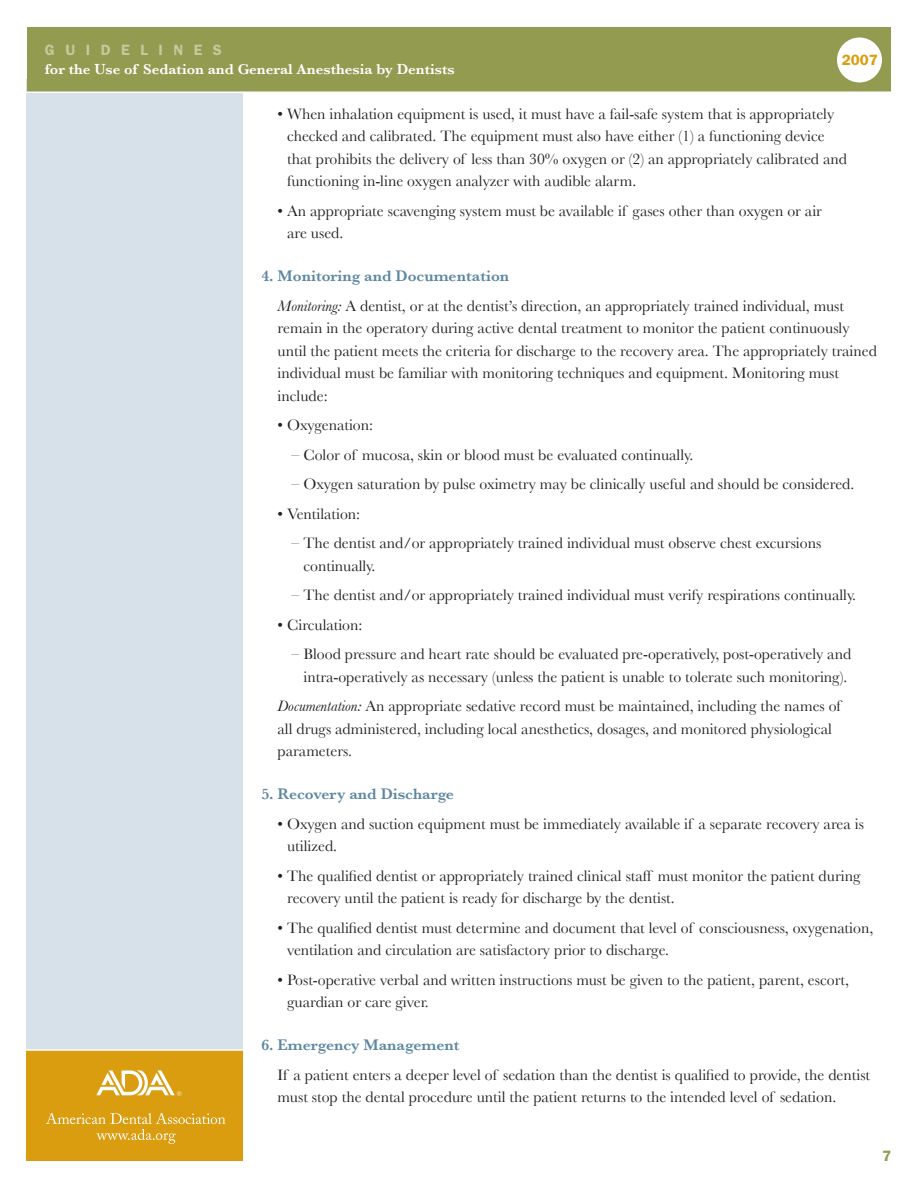
<style>
.page{position:relative;width:918px;height:1188px;background:#fff}
.page>*{position:absolute;margin:0;border:0;box-sizing:border-box;transform-origin:0 0}
.t1{font:15.75px/22.5px "Baskerville";color:#231f20}
.t2{font:600 15.75px "Baskerville";color:#5c87a1}
.t3{font:600 15px "Baskerville";color:#fff}
.t4{font:600 15px "Franklin Gothic";letter-spacing:.7em;color:#c5c99c}
.t5{font:600 15px "Franklin Gothic";color:#da9d0f}
.s1{font-weight:600;color:#5c87a1}
.s2{font-style:italic}
</style>
<div class="page">
<div style="left:27px;top:80px;width:216px;height:971px;background:#d6e1ea"></div>
<div style="left:27px;top:27px;width:864px;height:64px;background:#939b50"></div>
<div style="left:27px;top:1050px;width:216px;height:111px;background:#da9d0f"></div>
<svg style="left:46px;top:1113px;width:179px;height:31px"></svg>
<svg style="left:96px;top:1070px;width:86px;height:26px"></svg>
<hr style="left:18px;top:1049px;width:313px;height:2px;background:#fff">
<hr style="left:18px;top:92px;width:885px;height:1px;background:#fff">
<div style="left:837px;top:38px;width:45px;height:44px;background:#fff;border-radius:50%"></div>
<p class="t4" style="left:45px;top:41px;width:178px">GUIDELINES</p>
<p class="t3" style="left:45px;top:61px;width:411px">for the Use of Sedation and General Anesthesia by Dentists</p>
<p class="t5" style="left:842px;top:51px;width:37px">2007</p>
<p class="t1" style="left:287px;top:102px;width:561px;text-indent:-10px">• When inhalation equipment is used, it must have a fail-safe system that is appropriately checked and calibrated. The equipment must also have either (1) a functioning device that prohibits the delivery of less than 30% oxygen or (2) an appropriately calibrated and functioning in-line oxygen analyzer with audible alarm.</p>
<p class="t1" style="left:287px;top:199px;width:536px;text-indent:-10px">• An appropriate scavenging system must be available if gases other than oxygen or air are used.</p>
<p class="t1" style="left:278px;top:261px;width:568px;line-height:29.5px;text-indent:-16px"><span class="s1">4. Monitoring and Documentation<br></span><span class="s2">Monitoring:</span> A dentist, or at the dentist’s direction, an appropriately trained individual, must</p>
<p class="t1" style="left:278px;top:317px;width:601px">remain in the operatory during active dental treatment to monitor the patient continuously until the patient meets the criteria for discharge to the recovery area. The appropriately trained individual must be familiar with monitoring techniques and equipment. Monitoring must include:</p>
<p class="t1" style="left:278px;top:414px;width:97px">• Oxygenation:</p>
<p class="t1" style="left:292px;top:443px;width:403px">– Color of mucosa, skin or blood must be evaluated continually.</p>
<p class="t1" style="left:292px;top:473px;width:564px">– Oxygen saturation by pulse oximetry may be clinically useful and should be considered.</p>
<p class="t1" style="left:278px;top:502px;width:84px">• Ventilation:</p>
<p class="t1" style="left:303px;top:532px;width:519px;text-indent:-12px">– The dentist and/or appropriately trained individual must observe chest excursions continually.</p>
<p class="t1" style="left:292px;top:584px;width:566px">– The dentist and/or appropriately trained individual must verify respirations continually.</p>
<p class="t1" style="left:278px;top:613px;width:86px">• Circulation:</p>
<p class="t1" style="left:292px;top:643px;width:561px;text-align:center">– Blood pressure and heart rate should be evaluated pre-operatively, post-operatively and intra-operatively as necessary (unless the patient is unable to tolerate such monitoring).</p>
<p class="t1" style="left:278px;top:695px;width:565px"><span class="s2">Documentation:</span> An appropriate sedative record must be maintained, including the names of all drugs administered, including local anesthetics, dosages, and monitored physiological parameters.</p>
<p class="t2" style="left:261px;top:785px;width:194px">5. Recovery and Discharge</p>
<p class="t1" style="left:287px;top:812px;width:578px;text-indent:-10px">• Oxygen and suction equipment must be immediately available if a separate recovery area is utilized.</p>
<p class="t1" style="left:287px;top:864px;width:575px;text-indent:-10px">• The qualified dentist or appropriately trained clinical staff must monitor the patient during recovery until the patient is ready for discharge by the dentist.</p>
<p class="t1" style="left:287px;top:916px;width:588px;text-indent:-10px">• The qualified dentist must determine and document that level of consciousness, oxygenation, ventilation and circulation are satisfactory prior to discharge.</p>
<p class="t1" style="left:287px;top:968px;width:563px;text-indent:-10px">• Post-operative verbal and written instructions must be given to the patient, parent, escort, guardian or care giver.</p>
<p class="t2" style="left:261px;top:1036px;width:200px">6. Emergency Management</p>
<p class="t1" style="left:278px;top:1063px;width:594px">If a patient enters a deeper level of sedation than the dentist is qualified to provide, the dentist must stop the dental procedure until the patient returns to the intended level of sedation.</p>
</div>
